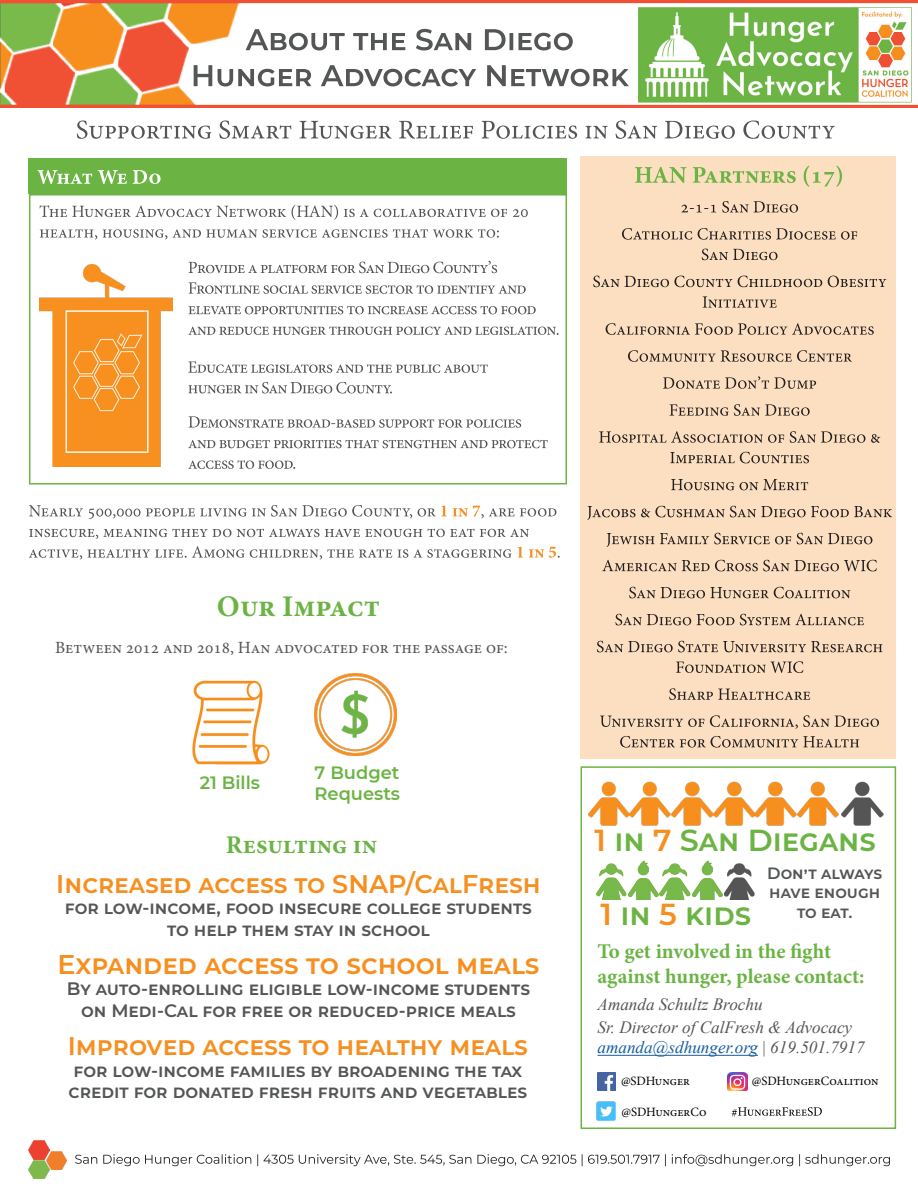
<style>
.page{position:relative;width:918px;height:1188px;background:#fff}
.page>*{position:absolute;margin:0;border:0;box-sizing:border-box;transform-origin:0 0}
.t1{font:600 30.3px "Montserrat";color:#6bb444}
.t2{font:700 30px "Minion Pro";color:#6bb444}
.t3{font:600 27px "Montserrat";color:#f68f20}
.t4{font:600 25.5px "Montserrat";color:#f68f20}
.t5{font:700 25.5px "Minion Pro";color:#6bb444}
.t6{font:700 21px/25.2px "Minion Pro";letter-spacing:-.005em;color:#6bb444}
.t7{font:600 18px/21.6px "Montserrat";color:#545555;text-align:center}
.t8{font:600 17.85px "Montserrat";color:#6bb444}
.t9{font:italic 17.1px "Times New Roman";color:#545555}
.t10{font:17.1px "Minion Pro";color:#545555}
.t11{font:italic 17.1px "Times New Roman";color:#175d9e}
.t12{font:600 16.35px/19.5px "Montserrat";color:#545555;text-align:center}
.t13{font:12.75px "Minion Pro";color:#000}
.s1{color:#f68f20}
.s2{color:#545555}
</style>
<div class="page">
<div style="left:29px;top:194px;width:538px;height:290px;border:2px solid #6bb444"></div>
<img style="left:0;top:0;width:918px;height:108px">
<svg style="left:194px;top:65px;width:435px;height:21px"></svg>
<svg style="left:246px;top:29px;width:327px;height:21px"></svg>
<img style="left:29px;top:1141px;width:21px;height:37px">
<img style="left:46px;top:1151px;width:21px;height:18px">
<svg style="left:75px;top:1154px;width:815px;height:12px"></svg>
<svg style="left:518px;top:547px;width:42px;height:11px"></svg>
<svg style="left:29px;top:546px;width:482px;height:14px"></svg>
<svg style="left:29px;top:529px;width:500px;height:10px"></svg>
<svg style="left:29px;top:505px;width:527px;height:14px"></svg>
<img style="left:639px;top:7px;width:273px;height:95px">
<div style="left:28px;top:158px;width:539px;height:36px;background:#6bb444"></div>
<svg style="left:38px;top:170px;width:123px;height:14px"></svg>
<div style="left:581px;top:156px;width:315px;height:603px;background:#fcdfc0"></div>
<svg style="left:635px;top:166px;width:207px;height:21px"></svg>
<svg style="left:40px;top:229px;width:459px;height:10px"></svg>
<svg style="left:40px;top:205px;width:488px;height:15px"></svg>
<svg style="left:620px;top:736px;width:239px;height:12px"></svg>
<svg style="left:600px;top:715px;width:279px;height:14px"></svg>
<svg style="left:669px;top:688px;width:141px;height:12px"></svg>
<svg style="left:676px;top:661px;width:127px;height:12px"></svg>
<svg style="left:597px;top:641px;width:285px;height:11px"></svg>
<svg style="left:615px;top:614px;width:249px;height:11px"></svg>
<svg style="left:629px;top:587px;width:221px;height:11px"></svg>
<svg style="left:602px;top:560px;width:275px;height:11px"></svg>
<svg style="left:607px;top:533px;width:265px;height:14px"></svg>
<svg style="left:587px;top:506px;width:305px;height:14px"></svg>
<svg style="left:671px;top:479px;width:137px;height:11px"></svg>
<svg style="left:670px;top:452px;width:139px;height:11px"></svg>
<svg style="left:599px;top:431px;width:281px;height:12px"></svg>
<svg style="left:670px;top:404px;width:140px;height:12px"></svg>
<svg style="left:663px;top:376px;width:153px;height:13px"></svg>
<svg style="left:628px;top:350px;width:224px;height:12px"></svg>
<svg style="left:606px;top:323px;width:268px;height:12px"></svg>
<svg style="left:703px;top:296px;width:74px;height:12px"></svg>
<svg style="left:593px;top:276px;width:293px;height:11px"></svg>
<svg style="left:702px;top:249px;width:76px;height:11px"></svg>
<svg style="left:622px;top:228px;width:235px;height:12px"></svg>
<svg style="left:681px;top:201px;width:117px;height:12px"></svg>
<svg style="left:188px;top:382px;width:204px;height:12px"></svg>
<svg style="left:188px;top:362px;width:300px;height:11px"></svg>
<svg style="left:188px;top:327px;width:371px;height:8px"></svg>
<svg style="left:188px;top:306px;width:348px;height:8px"></svg>
<svg style="left:189px;top:261px;width:337px;height:33px"></svg>
<svg style="left:188px;top:460px;width:107px;height:9px"></svg>
<svg style="left:188px;top:440px;width:360px;height:8px"></svg>
<svg style="left:188px;top:416px;width:333px;height:12px"></svg>
<img style="left:39px;top:265px;width:134px;height:201px">
<hr style="left:598px;top:1055px;width:160px;height:1px;background:#175d9e">
<img style="left:596px;top:1101px;width:20px;height:20px">
<img style="left:598px;top:1072px;width:18px;height:18px">
<img style="left:728px;top:1072px;width:20px;height:18px">
<svg style="left:732px;top:1107px;width:90px;height:9px"></svg>
<svg style="left:77px;top:120px;width:758px;height:19px"></svg>
<img style="left:588px;top:781px;width:40px;height:45px">
<img style="left:628px;top:781px;width:43px;height:45px">
<img style="left:671px;top:781px;width:42px;height:45px">
<img style="left:713px;top:781px;width:41px;height:45px">
<img style="left:754px;top:781px;width:42px;height:45px">
<img style="left:796px;top:781px;width:88px;height:45px">
<img style="left:596px;top:863px;width:31px;height:37px">
<img style="left:628px;top:861px;width:31px;height:39px">
<img style="left:660px;top:863px;width:31px;height:37px">
<img style="left:692px;top:861px;width:30px;height:39px">
<img style="left:724px;top:863px;width:31px;height:37px">
<img style="left:315px;top:674px;width:82px;height:82px">
<img style="left:192px;top:680px;width:78px;height:85px">
<div style="left:581px;top:766px;width:315px;height:363px;border:2px solid #6bb444"></div>
<p class="t2" style="left:217px;top:585px;width:165px">Our Impact</p>
<p class="t10" style="left:55px;top:636px;width:454px">Between 2012 and 2018, Han advocated for the passage of:</p>
<p class="t8" style="left:200px;top:770px;width:62px">21 Bills</p>
<p class="t8" style="left:315px;top:760px;width:86px">7 Budget</p>
<p class="t8" style="left:315px;top:781px;width:87px">Requests</p>
<p class="t5" style="left:226px;top:827px;width:153px">Resulting in</p>
<p class="t4" style="left:56px;top:866px;width:486px">Increased access to SNAP/CalFresh</p>
<p class="t7" style="left:65px;top:896px;width:469px">for low-income, food insecure college students to help them stay in school</p>
<p class="t3" style="left:58px;top:945px;width:483px">Expanded access to school meals</p>
<p class="t7" style="left:67px;top:977px;width:465px">By auto-enrolling eligible low-income students on Medi-Cal for free or reduced-price meals</p>
<p class="t4" style="left:68px;top:1028px;width:462px">Improved access to healthy meals</p>
<p class="t7" style="left:69px;top:1059px;width:460px;text-align:left">for low-income families by broadening the tax credit for donated fresh fruits and vegetables</p>
<p class="t1" style="left:595px;top:819px;width:283px"><span class="s1">1</span> in <span class="s1">7</span> San Diegans</p>
<p class="t1" style="left:601px;top:893px;width:152px"><span class="s1">1</span> in <span class="s1">5</span> kids</p>
<p class="t12" style="left:767px;top:863px;width:117px">Don’t always have enough to eat.</p>
<p class="t6" style="left:598px;top:939px;width:269px">To get involved in the fight against hunger, please contact:</p>
<p class="t9" style="left:598px;top:993px;width:167px">Amanda Schultz Brochu</p>
<p class="t9" style="left:598px;top:1015px;width:256px">Sr. Director of CalFresh &amp; Advocacy</p>
<p class="t11" style="left:598px;top:1036px;width:269px">amanda@sdhunger.org <span class="s2">| 619.501.7917</span></p>
<p class="t13" style="left:621px;top:1073px;width:70px">@SDHunger</p>
<p class="t13" style="left:752px;top:1072px;width:128px">@SDHungerCoalition</p>
<p class="t13" style="left:622px;top:1103px;width:86px">@SDHungerCo</p>
</div>
